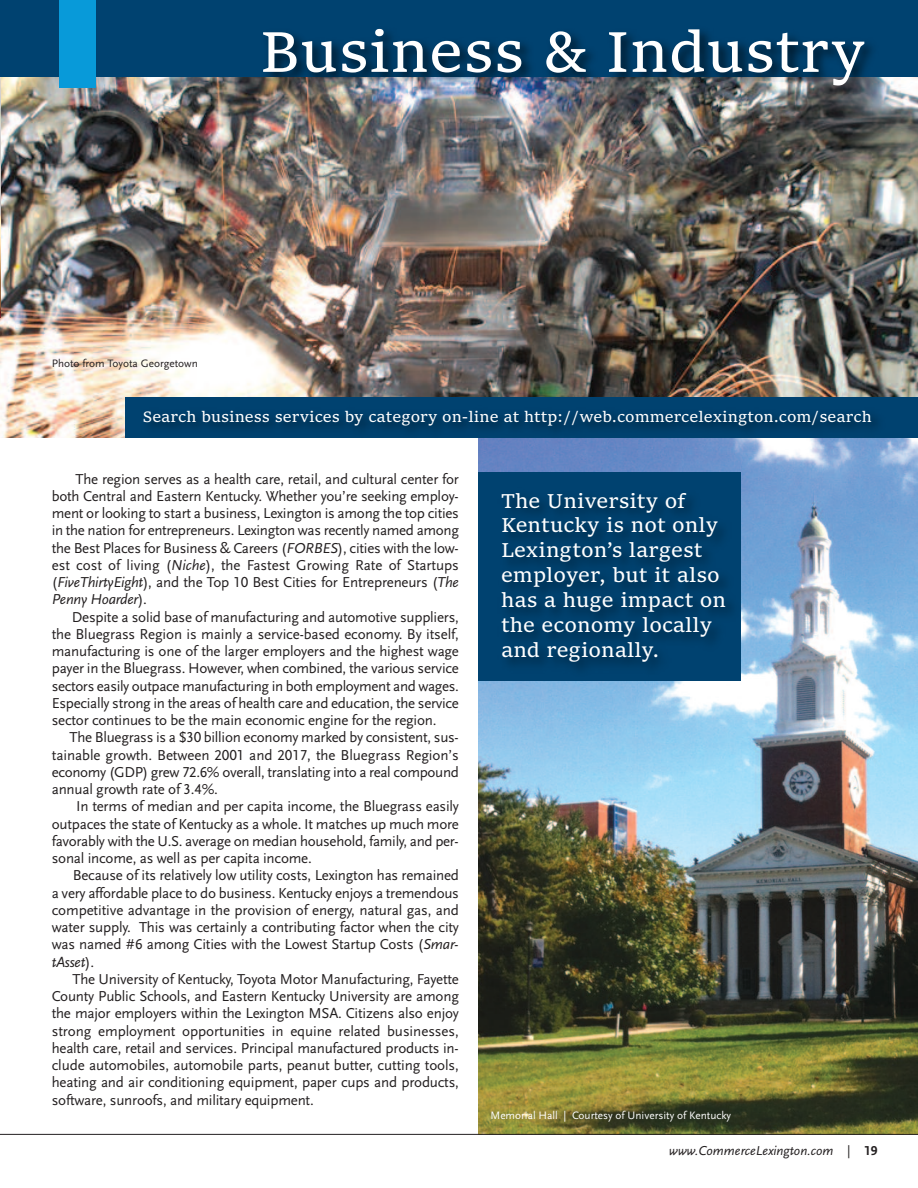
<style>
.page{position:relative;width:918px;height:1188px;background:#fff}
.page>*{position:absolute;margin:0;border:0;box-sizing:border-box;transform-origin:0 0}
.t1{font:60px "Sitka Small";color:#fff}
.t2{font:21px/24.9px "Sitka Small";color:#fff}
.t3{font:15.75px "Sitka Small";color:#fff}
.t4{font:15px/17.2px "Scala Sans LF";letter-spacing:-.015em;color:#231f20;text-align:justify}
.t5{font:italic 13.5px "Scala Sans LF";color:#231f20}
.t6{font:11.25px "Scala Sans LF";color:#fff}
.t7{font:11.25px "Scala Sans LF";color:#231f20}
.s1{font-style:italic}
.s2{font-style:normal}
.s3{font-weight:700;font-style:normal}
</style>
<div class="page">
<img style="left:478px;top:457px;width:440px;height:677px">
<img style="left:0;top:77px;width:918px;height:361px">
<img style="left:0;top:77px;width:1px;height:240px">
<hr style="left:0;top:1134px;width:918px;height:1px;background:#231f20">
<div style="left:0;top:0;width:918px;height:77px;background:#004270"></div>
<div style="left:59px;top:0;width:36px;height:88px;background:#089ad9"></div>
<img style="left:26px;top:8px;width:884px;height:112px">
<img style="left:132px;top:391px;width:786px;height:66px">
<img style="left:478px;top:466px;width:291px;height:234px">
<h1 class="t1" style="left:260px;top:16px;width:608px">Business &amp; Industry</h1>
<p class="t7" style="left:52px;top:358px;width:148px">Photo from Toyota Georgetown</p>
<p class="t3" style="left:143px;top:407px;width:730px">Search business services by category on-line at http://web.commercelexington.com/search</p>
<p class="t4" style="left:52px;top:471px;width:409px;text-indent:24px">The region serves as a health care, retail, and cultural center for both Central and Eastern Kentucky. Whether you’re seeking employ&shy;ment or looking to start a business, Lexington is among the top cities in the nation for entrepreneurs. Lexington was recently named among the Best Places for Business &amp; Careers (<span class="s1">FORBES</span>), cities with the low&shy;est cost of living (<span class="s1">Niche</span>), the Fastest Growing Rate of Startups (<span class="s1">FiveThirtyEight</span>), and the Top 10 Best Cities for Entrepreneurs (<span class="s1">The Penny Hoarder</span>).</p>
<p class="t4" style="left:52px;top:609px;width:409px;text-indent:20px">Despite a solid base of manufacturing and automotive suppliers, the Bluegrass Region is mainly a service-based economy. By itself, manufacturing is one of the larger employers and the highest wage payer in the Bluegrass. However, when combined, the various service sectors easily outpace manufacturing in both employment and wages.<br>Especially strong in the areas of health care and education, the service sector continues to be the main economic engine for the region.</p>
<p class="t4" style="left:52px;top:729px;width:409px;text-indent:18px">The Bluegrass is a $30 billion economy marked by consistent, sus&shy;tainable growth. Between 2001 and 2017, the Bluegrass Region’s economy (GDP) grew 72.6% overall, translating into a real compound annual growth rate of 3.4%.</p>
<p class="t4" style="left:52px;top:798px;width:409px;text-indent:24px">In terms of median and per capita income, the Bluegrass easily outpaces the state of Kentucky as a whole. It matches up much more favorably with the U.S. average on median household, family, and per&shy;sonal income, as well as per capita income.</p>
<p class="t4" style="left:52px;top:867px;width:409px;text-indent:21px">Because of its relatively low utility costs, Lexington has remained a very affordable place to do business. Kentucky enjoys a tremendous competitive advantage in the provision of energy, natural gas, and water supply. This was certainly a contributing factor when the city was named #6 among Cities with the Lowest Startup Costs (<span class="s1">Smar&shy;tAsset</span>).</p>
<p class="t4" style="left:52px;top:971px;width:409px;text-indent:21px">The University of Kentucky, Toyota Motor Manufacturing, Fayette County Public Schools, and Eastern Kentucky University are among the major employers within the Lexington MSA. Citizens also enjoy strong employment opportunities in equine related businesses, health care, retail and services. Principal manufactured products in&shy;clude automobiles, automobile parts, peanut butter, cutting tools, heating and air conditioning equipment, paper cups and products, software, sunroofs, and military equipment.</p>
<h2 class="t2" style="left:501px;top:488px;width:227px">The University of<br>Kentucky is not only<br>Lexington’s largest employer, but it also has a huge impact on the economy locally and regionally.</h2>
<p class="t6" style="left:490px;top:1110px;width:242px">Memorial Hall | Courtesy of University of Kentucky</p>
<p class="t5" style="left:669px;top:1144px;width:210px">www.CommerceLexington.com <span class="s2">|</span> <span class="s3">19</span></p>
</div>
